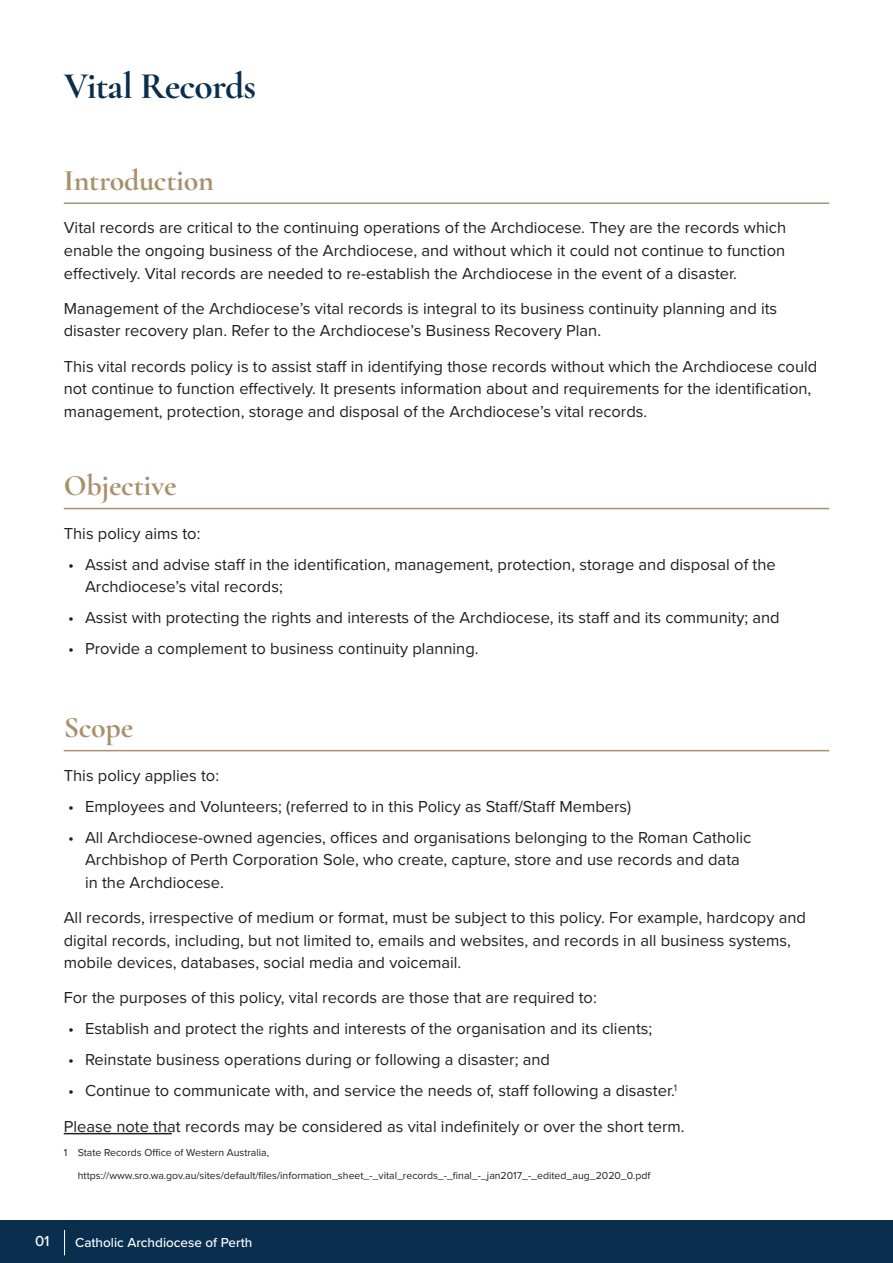
<style>
.page{position:relative;width:893px;height:1263px;background:#fff}
.page>*{position:absolute;margin:0;border:0;box-sizing:border-box;transform-origin:0 0}
.Inner_Page_-_Heading{font:700 37.5px "Cormorant Garamond";letter-spacing:-.025em;color:#0a2e4e}
.Inner_Page_-_Subhead{font:700 30px "Cormorant Garamond";letter-spacing:-.01em;color:#a8916e}
.Inner_Page_-_Body_Co{font:16.5px/22.5px "Proxima Nova";color:#231f20}
.t1{font:500 15px "Proxima Nova";color:#fff}
.t2{font:500 13.5px "Proxima Nova";color:#fff}
.Footnote{font:10.5px/22.5px "Proxima Nova";color:#231f20}
</style>
<div class="page">
<div style="left:0;top:1220px;width:893px;height:43px;background:#0a2e4e"></div>
<svg style="left:64px;top:1230px;width:1px;height:25px"></svg>
<hr style="left:64px;top:1133px;width:108px;height:1px;background:#231f20">
<hr style="left:64px;top:202px;width:765px;height:2px;background:#a8916e">
<hr style="left:64px;top:508px;width:765px;height:1px;background:#a8916e">
<hr style="left:64px;top:750px;width:765px;height:1px;background:#a8916e">
<p class="Inner_Page_-_Heading" style="left:64px;top:63px;width:194px">Vital Records</p>
<p class="Inner_Page_-_Subhead" style="left:64px;top:162px;width:152px">Introduction</p>
<p class="Inner_Page_-_Body_Co" style="left:64px;top:217px;width:724px;text-align:justify">Vital records are critical to the continuing operations of the Archdiocese. They are the records which enable the ongoing business of the Archdiocese, and without which it could not continue to function effectively. Vital records are needed to re-establish the Archdiocese in the event of a disaster.</p>
<p class="Inner_Page_-_Body_Co" style="left:64px;top:297px;width:715px">Management of the Archdiocese’s vital records is integral to its business continuity planning and its disaster recovery plan. Refer to the Archdiocese’s Business Recovery Plan.</p>
<p class="Inner_Page_-_Body_Co" style="left:64px;top:355px;width:755px">This vital records policy is to assist staff in identifying those records without which the Archdiocese could not continue to function effectively. It presents information about and requirements for the identification, management, protection, storage and disposal of the Archdiocese’s vital records.</p>
<p class="Inner_Page_-_Subhead" style="left:64px;top:467px;width:114px">Objective</p>
<p class="Inner_Page_-_Body_Co" style="left:64px;top:522px;width:138px">This policy aims to:</p>
<p class="Inner_Page_-_Body_Co" style="left:85px;top:553px;width:692px;text-indent:-17px">• Assist and advise staff in the identification, management, protection, storage and disposal of the<br>Archdiocese’s vital records;</p>
<p class="Inner_Page_-_Body_Co" style="left:68px;top:607px;width:713px">• Assist with protecting the rights and interests of the Archdiocese, its staff and its community; and</p>
<p class="Inner_Page_-_Body_Co" style="left:68px;top:638px;width:412px">• Provide a complement to business continuity planning.</p>
<p class="Inner_Page_-_Subhead" style="left:64px;top:709px;width:71px">Scope</p>
<p class="Inner_Page_-_Body_Co" style="left:64px;top:764px;width:157px">This policy applies to:</p>
<p class="Inner_Page_-_Body_Co" style="left:68px;top:795px;width:565px">• Employees and Volunteers; (referred to in this Policy as Staff/Staff Members)</p>
<p class="Inner_Page_-_Body_Co" style="left:85px;top:826px;width:668px;text-indent:-17px">• All Archdiocese-owned agencies, offices and organisations belonging to the Roman Catholic<br>Archbishop of Perth Corporation Sole, who create, capture, store and use records and data in the Archdiocese.</p>
<p class="Inner_Page_-_Body_Co" style="left:64px;top:907px;width:744px">All records, irrespective of medium or format, must be subject to this policy. For example, hardcopy and digital records, including, but not limited to, emails and websites, and records in all business systems, mobile devices, databases, social media and voicemail.</p>
<p class="Inner_Page_-_Body_Co" style="left:64px;top:987px;width:535px">For the purposes of this policy, vital records are those that are required to:</p>
<p class="Inner_Page_-_Body_Co" style="left:68px;top:1018px;width:586px">• Establish and protect the rights and interests of the organisation and its clients;</p>
<p class="Inner_Page_-_Body_Co" style="left:68px;top:1049px;width:483px">• Reinstate business operations during or following a disaster; and</p>
<p class="Inner_Page_-_Body_Co" style="left:68px;top:1080px;width:610px">• Continue to communicate with, and service the needs of, staff following a disaster.<sup>1</sup></p>
<p class="Inner_Page_-_Body_Co" style="left:64px;top:1115px;width:622px">Please note that records may be considered as vital indefinitely or over the short term.</p>
<p class="Footnote" style="left:78px;top:1141px;width:574px;text-indent:-14px">1 State Records Office of Western Australia, https://www.sro.wa.gov.au/sites/default/files/information_sheet_-_vital_records_-_final_-_jan2017_-_edited_aug_2020_0.pdf</p>
<p class="t1" style="left:35px;top:1229px;width:16px">01</p>
<p class="t2" style="left:75px;top:1232px;width:179px">Catholic Archdiocese of Perth</p>
</div>
